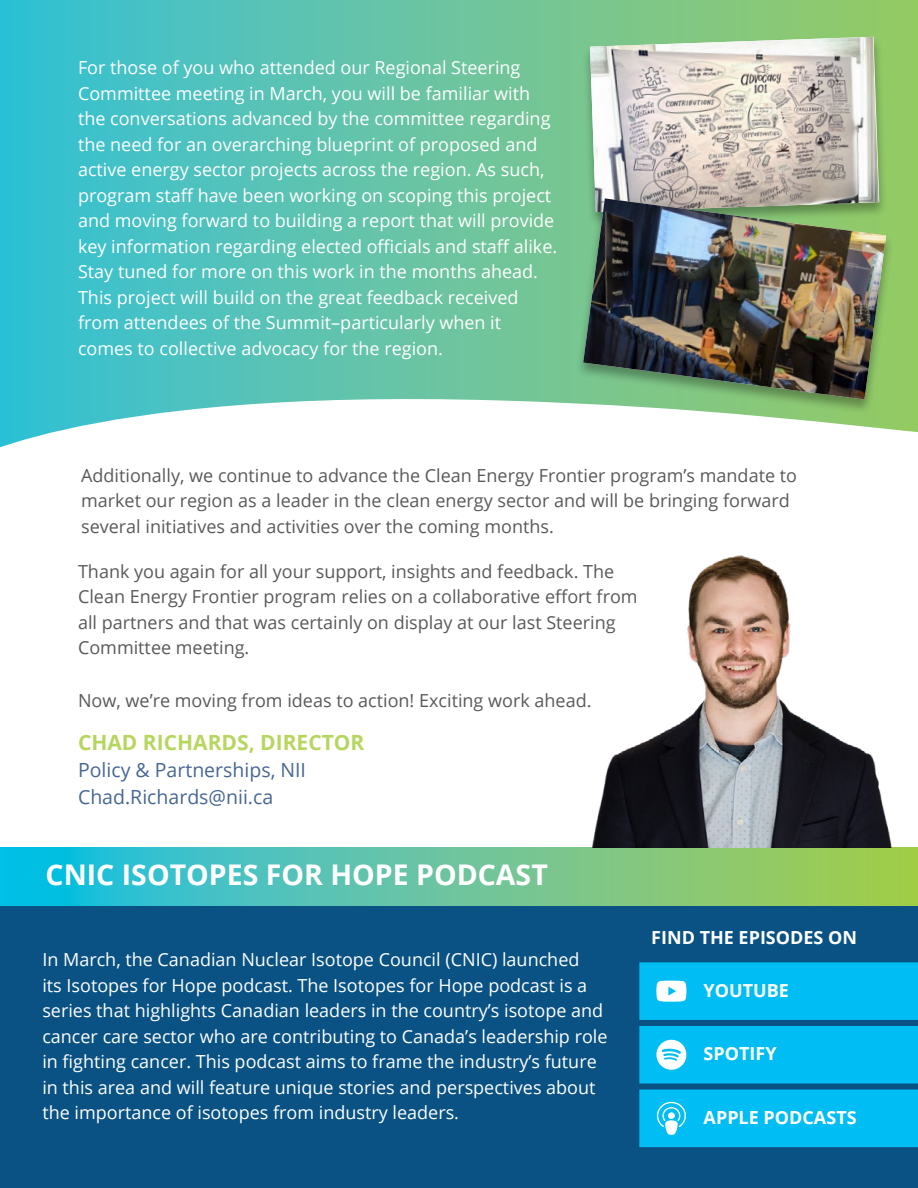
<style>
.page{position:relative;width:918px;height:1188px;background:#fff}
.page>*{position:absolute;margin:0;border:0;box-sizing:border-box;transform-origin:0 0}
.t1{font:700 28.5px "Open Sans";color:#fff}
.t2{font:700 21px "Open Sans";color:#b7d660}
.t3{font:19.5px "Open Sans";color:#476793}
.t4{font:18px/25.5px "Open Sans";color:#fff}
.t5{font:18px/25.5px "Open Sans";color:#58595b}
.t6{font:700 18px "Open Sans";color:#fff}
</style>
<div class="page">
<div style="left:0;top:0;width:918px;height:640px;background:linear-gradient(to right,#37c0d7,#9bca65)"></div>
<svg style="left:0;top:388px;width:918px;height:460px"></svg>
<div style="left:0;top:855px;width:918px;height:333px;background:#095283"></div>
<svg style="left:0;top:848px;width:918px;height:57px;background:#63c59b"></svg>
<div style="left:582px;top:36px;width:305px;height:191px;background:#000;opacity:.32"></div>
<img style="left:590px;top:37px;width:289px;height:160px">
<div style="left:575px;top:197px;width:319px;height:217px;background:#000;opacity:.32"></div>
<img style="left:583px;top:198px;width:303px;height:202px">
<img style="left:577px;top:545px;width:339px;height:303px">
<div style="left:639px;top:962px;width:279px;height:58px;background:#00bef3"></div>
<div style="left:639px;top:1026px;width:279px;height:58px;background:#00bef3"></div>
<div style="left:639px;top:1090px;width:279px;height:57px;background:#00bef3"></div>
<div style="left:668px;top:1112px;width:7px;height:7px;background:#fff;border-radius:50%"></div>
<p class="t4" style="left:78px;top:55px;width:481px">For those of you who attended our Regional Steering Committee meeting in March, you will be familiar with the conversations advanced by the committee regarding the need for an overarching blueprint of proposed and active energy sector projects across the region. As such, program staff have been working on scoping this project and moving forward to building a report that will provide key information regarding elected officials and staff alike.<br>Stay tuned for more on this work in the months ahead.<br>This project will build on the great feedback received from attendees of the Summit–particularly when it comes to collective advocacy for the region.</p>
<p class="t5" style="left:81px;top:462px;width:717px">Additionally, we continue to advance the Clean Energy Frontier program’s mandate to market our region as a leader in the clean energy sector and will be bringing forward several initiatives and activities over the coming months.</p>
<p class="t5" style="left:78px;top:558px;width:561px">Thank you again for all your support, insights and feedback. The Clean Energy Frontier program relies on a collaborative effort from all partners and that was certainly on display at our last Steering Committee meeting.</p>
<p class="t5" style="left:78px;top:687px;width:515px">Now, we’re moving from ideas to action! Exciting work ahead.</p>
<h2 class="t2" style="left:78px;top:728px;width:288px">CHAD RICHARDS, DIRECTOR</h2>
<p class="t3" style="left:78px;top:757px;width:230px">Policy &amp; Partnerships, NII</p>
<p class="t3" style="left:78px;top:784px;width:197px">Chad.Richards@nii.ca</p>
<h2 class="t1" style="left:46px;top:854px;width:504px">CNIC ISOTOPES FOR HOPE PODCAST</h2>
<p class="t4" style="left:42px;top:947px;width:567px">In March, the Canadian Nuclear Isotope Council (CNIC) launched<br>its Isotopes for Hope podcast. The Isotopes for Hope podcast is a series that highlights Canadian leaders in the country’s isotope and cancer care sector who are contributing to Canada’s leadership role in fighting cancer. This podcast aims to frame the industry’s future in this area and will feature unique stories and perspectives about the importance of isotopes from industry leaders.</p>
<p class="t6" style="left:651px;top:924px;width:207px">FIND THE EPISODES ON</p>
<p class="t6" style="left:704px;top:978px;width:87px">YOUTUBE</p>
<p class="t6" style="left:704px;top:1041px;width:75px">SPOTIFY</p>
<p class="t6" style="left:704px;top:1105px;width:155px">APPLE PODCASTS</p>
</div>
